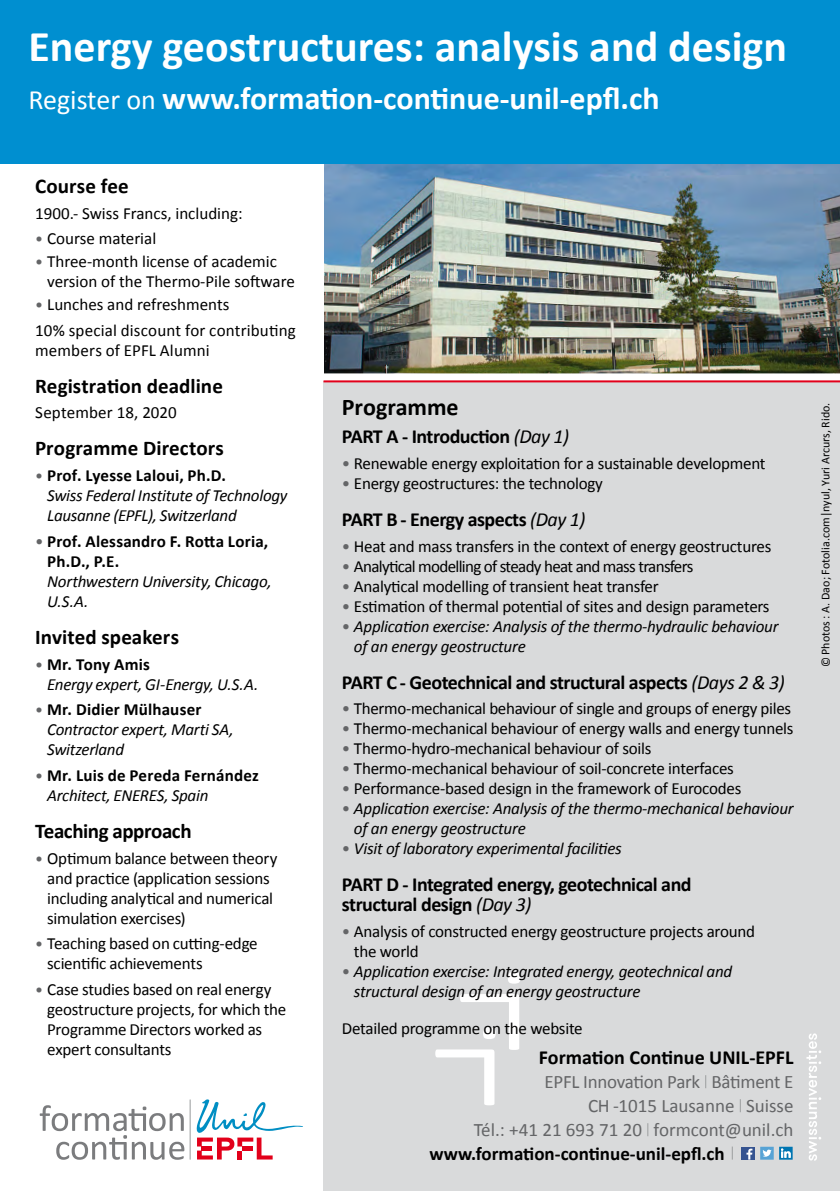
<style>
.page{position:relative;width:840px;height:1191px;background:#fff}
.page>*{position:absolute;margin:0;border:0;box-sizing:border-box;transform-origin:0 0}
.t1{font:700 44px "Calibri";color:#fff}
.t2{font:700 32px "Calibri";color:#fff}
.t3{font:700 24px "Calibri";color:#000}
.t4{font:700 21px "Calibri";letter-spacing:.005em;color:#000}
.t5{font:700 21px "Calibri";letter-spacing:-.02em;color:#000}
.t6{font:700 20px/20px "Calibri";letter-spacing:-.025em;color:#000}
.t7{font:700 20px "Calibri";color:#000}
.t8{font:19px/24px "Calibri";color:#646567;text-align:right}
.t9{font:700 19px "Calibri";color:#000}
.t10{font:17px/20px "Calibri";letter-spacing:-.015em;color:#000}
.t11{font:italic 17px/20px "Calibri";letter-spacing:-.015em;color:#000}
.t12{font:17px/25.6px "Calibri";letter-spacing:.005em;color:#000}
.t13{font:700 17px/20px "Calibri";letter-spacing:.01em;color:#000}
.t14{font:17px "Calibri";letter-spacing:-.04em;color:#000}
.t15{font:12px "Calibri";color:#000}
.s1{font-weight:400;font-size:28px}
.s2{font-size:16px;color:#646567}
.s3{font-style:normal;font-size:16px;color:#646567}
.s4{font-weight:700;font-style:normal}
.s5{font-weight:400;color:#646567}
.s6{font-weight:400;font-size:16px;color:#646567}
.s7{font-weight:400;font-style:italic}
.s8{color:#646567}
.s9{font-style:normal;color:#646567}
</style>
<div class="page">
<img style="left:323px;top:163px;width:516px;height:210px">
<div style="left:323px;top:381px;width:516px;height:810px;background:#d9dadb"></div>
<div style="left:0;top:0;width:839px;height:163px;background:#008fd0"></div>
<svg style="left:435px;top:972px;width:85px;height:133px"></svg>
<hr style="left:323px;top:380px;width:516px;height:2px;background:#e2001a">
<svg style="left:806px;top:1033px;width:14px;height:127px"></svg>
<hr style="left:190px;top:1099px;width:1px;height:60px;background:#b1b3b4">
<svg style="left:40px;top:1105px;width:144px;height:54px"></svg>
<svg style="left:196px;top:1099px;width:107px;height:60px"></svg>
<div style="left:237px;top:1150px;width:5px;height:9px;background:#e2001a"></div>
<hr style="left:242px;top:1146px;width:10px;height:4px;background:#e2001a">
<svg style="left:705px;top:1075px;width:1px;height:13px"></svg>
<svg style="left:739px;top:1100px;width:1px;height:12px"></svg>
<svg style="left:647px;top:1123px;width:1px;height:13px"></svg>
<div style="left:740px;top:1146px;width:14px;height:13px;background:#355390"></div>
<svg style="left:746px;top:1148px;width:6px;height:11px"></svg>
<svg style="left:759px;top:1146px;width:14px;height:13px"></svg>
<svg style="left:762px;top:1149px;width:11px;height:7px"></svg>
<svg style="left:778px;top:1146px;width:14px;height:13px"></svg>
<svg style="left:780px;top:1148px;width:10px;height:9px"></svg>
<svg style="left:731px;top:1147px;width:1px;height:12px"></svg>
<h1 class="t1" style="left:28px;top:19px;width:759px">Energy geostructures: analysis and design</h1>
<h2 class="t2" style="left:28px;top:78px;width:632px"><span class="s1">Register on</span> www.formation-continue-unil-epfl.ch</h2>
<p class="t4" style="left:35px;top:173px;width:95px">Course fee</p>
<p class="t10" style="left:35px;top:203px;width:209px">1900.- Swiss Francs, including:</p>
<p class="t10" style="left:35px;top:229px;width:122px"><span class="s2">•</span> Course material</p>
<p class="t10" style="left:47px;top:252px;width:249px;text-indent:-12px"><span class="s2">•</span> Three-month license of academic version of the Thermo-Pile software</p>
<p class="t12" style="left:35px;top:292px;width:262px"><span class="s2">•</span> Lunches and refreshments<br>10% special discount for contributing</p>
<p class="t12" style="left:35px;top:337px;width:176px">members of EPFL Alumni</p>
<p class="t4" style="left:35px;top:372px;width:189px">Registration deadline</p>
<p class="t12" style="left:35px;top:400px;width:143px">September 18, 2020</p>
<p class="t4" style="left:35px;top:435px;width:190px">Programme Directors</p>
<p class="t11" style="left:47px;top:465px;width:242px;text-indent:-12px"><span class="s3">•</span> <span class="s4">Prof. Lyesse Laloui, Ph.D.<br></span>Swiss Federal Institute of Technology<br>Lausanne (EPFL), Switzerland</p>
<p class="t13" style="left:47px;top:531px;width:222px;text-indent:-12px"><span class="s5">•</span> Prof. Alessandro F. Rotta Loria,<br>Ph.D., P.E.</p>
<p class="t11" style="left:47px;top:570px;width:226px">Northwestern University, Chicago,<br>U.S.A.</p>
<p class="t4" style="left:35px;top:623px;width:145px">Invited speakers</p>
<p class="t11" style="left:47px;top:653px;width:212px;text-indent:-12px"><span class="s3">•</span> <span class="s4">Mr. Tony Amis<br></span>Energy expert, GI-Energy, U.S.A.</p>
<p class="t11" style="left:47px;top:699px;width:188px;text-indent:-12px"><span class="s3">•</span> <span class="s4">Mr. Didier Mülhauser<br></span>Contractor expert, Marti SA,<br>Switzerland</p>
<p class="t13" style="left:47px;top:765px;width:213px;text-indent:-12px"><span class="s6">•</span> Mr. Luis de Pereda Fernández<br><span class="s7">Architect, ENERES, Spain</span></p>
<p class="t5" style="left:35px;top:817px;width:158px">Teaching approach</p>
<p class="t10" style="left:47px;top:848px;width:232px;text-indent:-12px"><span class="s2">•</span> Optimum balance between theory and practice (application sessions including analytical and numerical simulation exercises)</p>
<p class="t10" style="left:47px;top:933px;width:212px;text-indent:-12px"><span class="s2">•</span> Teaching based on cutting-edge scientific achievements</p>
<p class="t10" style="left:47px;top:979px;width:240px;text-indent:-12px"><span class="s2">•</span> Case studies based on real energy geostructure projects, for which the<br>Programme Directors worked as expert consultants</p>
<h3 class="t3" style="left:342px;top:391px;width:118px">Programme</h3>
<p class="t6" style="left:342px;top:426px;width:228px">PART A - Introduction <span class="s7">(Day 1)</span></p>
<p class="t10" style="left:342px;top:453px;width:425px"><span class="s8">•</span> Renewable energy exploitation for a sustainable development</p>
<p class="t10" style="left:342px;top:473px;width:262px"><span class="s8">•</span> Energy geostructures: the technology</p>
<p class="t6" style="left:342px;top:509px;width:245px">PART B - Energy aspects <span class="s7">(Day 1)</span></p>
<p class="t10" style="left:342px;top:536px;width:430px"><span class="s8">•</span> Heat and mass transfers in the context of energy geostructures</p>
<p class="t14" style="left:342px;top:555px;width:352px"><span class="s8">•</span> Analytical modelling of steady heat and mass transfers</p>
<p class="t10" style="left:342px;top:576px;width:318px"><span class="s8">•</span> Analytical modelling of transient heat transfer</p>
<p class="t10" style="left:342px;top:596px;width:429px"><span class="s8">•</span> Estimation of thermal potential of sites and design parameters</p>
<p class="t11" style="left:354px;top:615px;width:426px;text-indent:-12px"><span class="s9">•</span> Application exercise: Analysis of the thermo-hydraulic behaviour of an energy geostructure</p>
<p class="t6" style="left:342px;top:672px;width:444px">PART C - Geotechnical and structural aspects <span class="s7">(Days 2 &amp; 3)</span></p>
<p class="t10" style="left:342px;top:698px;width:450px"><span class="s8">•</span> Thermo-mechanical behaviour of single and groups of energy piles</p>
<p class="t10" style="left:342px;top:718px;width:453px"><span class="s8">•</span> Thermo-mechanical behaviour of energy walls and energy tunnels</p>
<p class="t10" style="left:342px;top:738px;width:311px"><span class="s8">•</span> Thermo-hydro-mechanical behaviour of soils</p>
<p class="t10" style="left:342px;top:758px;width:393px"><span class="s8">•</span> Thermo-mechanical behaviour of soil-concrete interfaces</p>
<p class="t10" style="left:342px;top:778px;width:400px"><span class="s8">•</span> Performance-based design in the framework of Eurocodes</p>
<p class="t11" style="left:354px;top:798px;width:441px;text-indent:-12px"><span class="s9">•</span> Application exercise: Analysis of the thermo-mechanical behaviour of an energy geostructure</p>
<p class="t11" style="left:342px;top:838px;width:281px"><span class="s9">•</span> Visit of laboratory experimental facilities</p>
<p class="t6" style="left:342px;top:874px;width:351px">PART D - Integrated energy, geotechnical and structural design <span class="s7">(Day 3)</span></p>
<p class="t10" style="left:354px;top:921px;width:402px;text-indent:-12px"><span class="s8">•</span> Analysis of constructed energy geostructure projects around the world</p>
<p class="t11" style="left:354px;top:960px;width:379px;text-indent:-12px"><span class="s9">•</span> Application exercise: Integrated energy, geotechnical and structural design of an energy geostructure</p>
<p class="t10" style="left:342px;top:1018px;width:242px">Detailed programme on the website</p>
<p class="t7" style="left:538px;top:1044px;width:256px">Formation Continue UNIL-EPFL</p>
<p class="t8" style="left:473px;top:1070px;width:321px">EPFL Innovation Park Bâtiment E<br>CH -1015 Lausanne Suisse<br>Tél.: +41 21 693 71 20 formcont@unil.ch</p>
<p class="t9" style="left:429px;top:1141px;width:296px">www.formation-continue-unil-epfl.ch</p>
<p class="t15" style="left:817px;top:667px;width:266px;rotate:-90deg">© Photos : A. Dao; Fotolia.com|nyul, Yuri Arcurs, Rido.</p>
</div>
